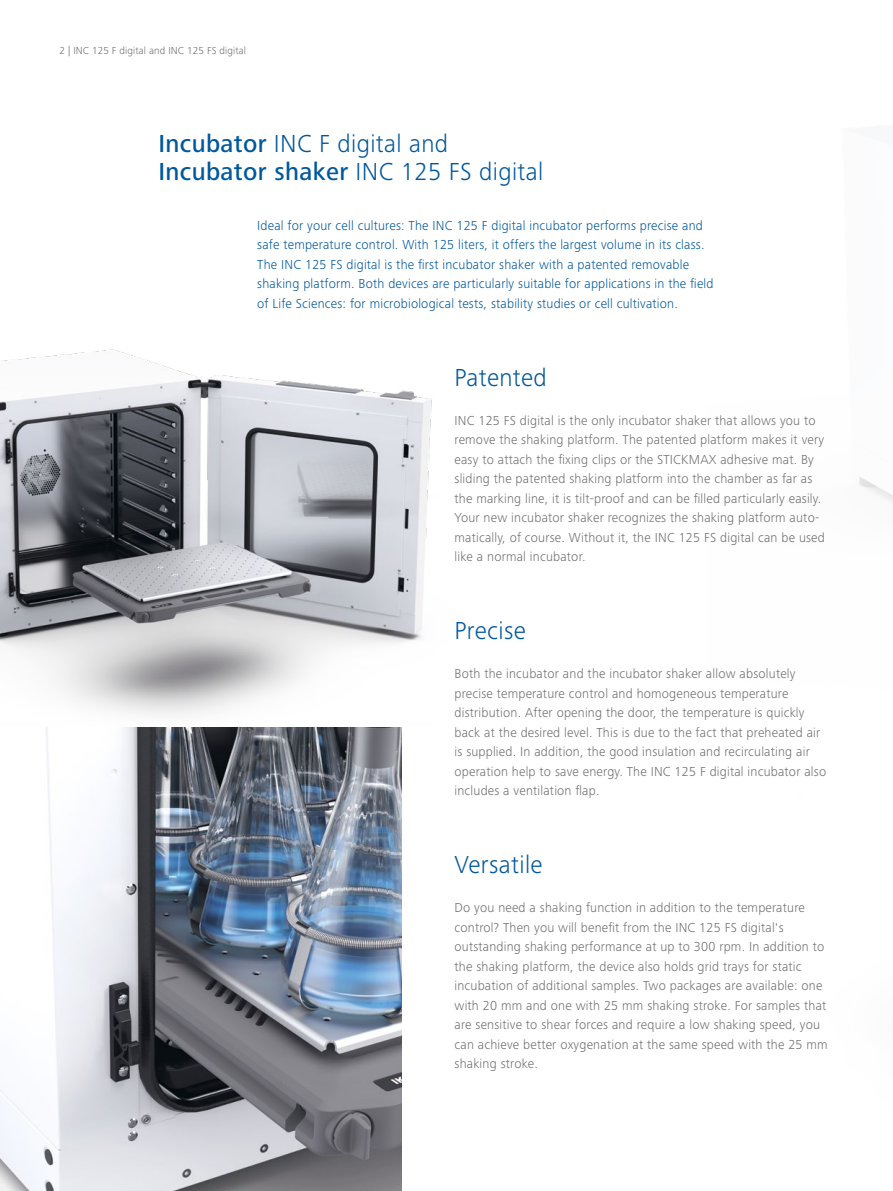
<style>
.page{position:relative;width:893px;height:1191px;background:#fff}
.page>*{position:absolute;margin:0;border:0;box-sizing:border-box;transform-origin:0 0}
.t1{font:300 25.5px/28.5px "Frutiger Next IKA";letter-spacing:.015em;color:#00589c}
.t2{font:300 13.5px/19.5px "Frutiger Next IKA";letter-spacing:.015em;color:#706f6f}
.t3{font:300 13.5px/19.5px "Frutiger Next IKA";letter-spacing:.015em;color:#00589c}
.t4{font:300 10.5px "Frutiger Next IKA";letter-spacing:.01em;color:#706f6f}
.s1{font-weight:500}
</style>
<div class="page">
<img style="left:0;top:727px;width:402px;height:464px">
<img style="left:0;top:349px;width:432px;height:366px">
<p class="t4" style="left:60px;top:44px;width:188px">2 | INC 125 F digital and INC 125 FS digital</p>
<h1 class="t1" style="left:158px;top:129px;width:386px"><span class="s1">Incubator</span> INC F digital and<br><span class="s1">Incubator shaker</span> INC 125 FS digital</h1>
<p class="t3" style="left:257px;top:215px;width:458px">Ideal for your cell cultures: The INC 125 F digital incubator performs precise and safe temperature control. With 125 liters, it offers the largest volume in its class.<br>The INC 125 FS digital is the first incubator shaker with a patented removable shaking platform. Both devices are particularly suitable for applications in the field of Life Sciences: for microbiological tests, stability studies or cell cultivation.</p>
<h1 class="t1" style="left:454px;top:363px;width:94px">Patented</h1>
<p class="t2" style="left:454px;top:410px;width:372px">INC 125 FS digital is the only incubator shaker that allows you to remove the shaking platform. The patented platform makes it very easy to attach the fixing clips or the STICKMAX adhesive mat. By sliding the patented shaking platform into the chamber as far as the marking line, it is tilt-proof and can be filled particularly easily.<br>Your new incubator shaker recognizes the shaking platform auto&shy;matically, of course. Without it, the INC 125 FS digital can be used like a normal incubator.</p>
<h1 class="t1" style="left:454px;top:616px;width:73px">Precise</h1>
<p class="t2" style="left:454px;top:664px;width:373px">Both the incubator and the incubator shaker allow absolutely precise temperature control and homogeneous temperature distribution. After opening the door, the temperature is quickly back at the desired level. This is due to the fact that preheated air is supplied. In addition, the good insulation and recirculating air operation help to save energy. The INC 125 F digital incubator also includes a ventilation flap.</p>
<h1 class="t1" style="left:454px;top:850px;width:90px">Versatile</h1>
<p class="t2" style="left:454px;top:898px;width:375px">Do you need a shaking function in addition to the temperature control? Then you will benefit from the INC 125 FS digital's outstanding shaking performance at up to 300 rpm. In addition to the shaking platform, the device also holds grid trays for static incubation of additional samples. Two packages are available: one with 20 mm and one with 25 mm shaking stroke. For samples that are sensitive to shear forces and require a low shaking speed, you can achieve better oxygenation at the same speed with the 25 mm shaking stroke.</p>
</div>
